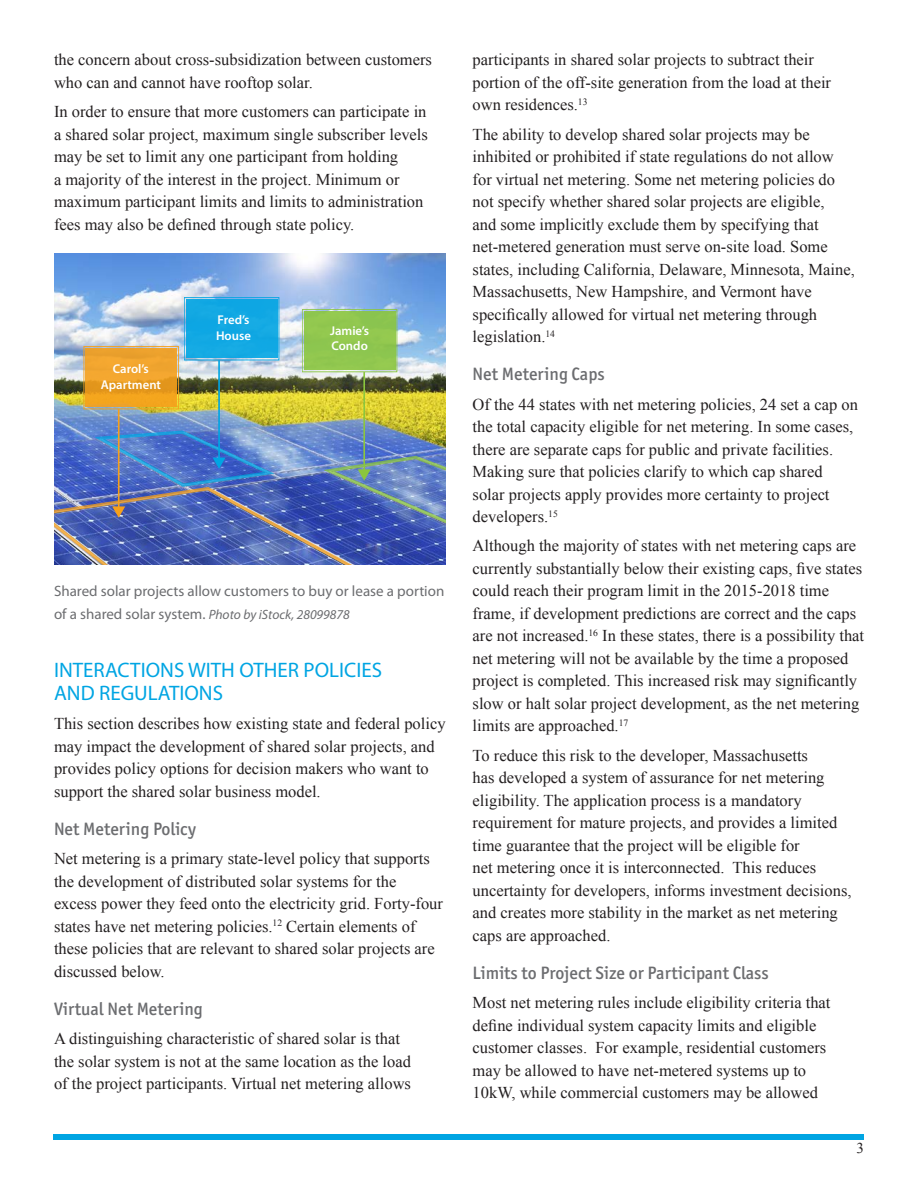
<style>
.page{position:relative;width:918px;height:1188px;background:#fff}
.page>*{position:absolute;margin:0;border:0;box-sizing:border-box;transform-origin:0 0}
.blue_headers{font:21px/22.5px "Myriad Pro";color:#00a5e3}
.t1{font:500 18px "Officina Sans ITC Std";color:#6c6d70}
.body{font:16.5px/22.5px "Times New Roman";color:#231f20}
.t2{font:15px "Myriad Pro";color:#6c6d70}
.t3{font:15px "Times New Roman";color:#231f20}
.t4{font:italic 13.5px "Myriad Pro";color:#6c6d70}
.t5{font:600 12.75px/15.3px "Myriad Pro";color:#fff}
.s1{font-style:normal;font-size:15px}
</style>
<div class="page">
<div style="left:54px;top:1134px;width:810px;height:6px;background:#00a5e3"></div>
<img style="left:54px;top:254px;width:392px;height:176px">
<div style="left:84px;top:346px;width:95px;height:63px;border:1px solid #f6a01b"></div>
<div style="left:86px;top:348px;width:91px;height:59px;background:linear-gradient(to right,#efa228,#eda126)"></div>
<hr style="left:118px;top:409px;width:2px;height:99px;background:#f6a01b">
<div style="left:184px;top:297px;width:95px;height:63px;border:1px solid #00a5e3"></div>
<div style="left:186px;top:299px;width:91px;height:59px;background:#12a8e3"></div>
<hr style="left:218px;top:360px;width:2px;height:99px;background:#00a5e3">
<div style="left:302px;top:309px;width:95px;height:63px;border:1px solid #8bc63e"></div>
<div style="left:304px;top:311px;width:91px;height:59px;background:#90c74f"></div>
<hr style="left:363px;top:372px;width:2px;height:99px;background:#8bc63e">
<img style="left:54px;top:430px;width:392px;height:135px">
<p class="body" style="left:54px;top:48px;width:380px">the concern about cross-subsidization between customers who can and cannot have rooftop solar.</p>
<p class="body" style="left:54px;top:100px;width:375px">In order to ensure that more customers can participate in a shared solar project, maximum single subscriber levels may be set to limit any one participant from holding<br>a majority of the interest in the project. Minimum or maximum participant limits and limits to administration fees may also be defined through state policy.</p>
<p class="t5" style="left:101px;top:361px;width:62px;text-align:center">Carol’s<br>Apartment</p>
<p class="t5" style="left:216px;top:312px;width:36px">Fred’s<br>House</p>
<p class="t5" style="left:330px;top:323px;width:41px">Jamie’s<br>Condo</p>
<p class="t2" style="left:54px;top:582px;width:392px">Shared solar projects allow customers to buy or lease a portion</p>
<p class="t4" style="left:54px;top:606px;width:297px"><span class="s1">of a shared solar system.</span> Photo by iStock, 28099878</p>
<p class="blue_headers" style="left:54px;top:659px;width:330px">INTERACTIONS WITH OTHER POLICIES<br>AND REGULATIONS</p>
<p class="body" style="left:54px;top:712px;width:393px">This section describes how existing state and federal policy may impact the development of shared solar projects, and provides policy options for decision makers who want to support the shared solar business model.</p>
<h3 class="t1" style="left:54px;top:818px;width:143px">Net Metering Policy</h3>
<p class="body" style="left:54px;top:847px;width:391px">Net metering is a primary state-level policy that supports the development of distributed solar systems for the excess power they feed onto the electricity grid. Forty-four states have net metering policies.<sup>12</sup> Certain elements of these policies that are relevant to shared solar projects are discussed below.</p>
<h3 class="t1" style="left:54px;top:998px;width:150px">Virtual Net Metering</h3>
<p class="body" style="left:54px;top:1027px;width:359px">A distinguishing characteristic of shared solar is that the solar system is not at the same location as the load of the project participants. Virtual net metering allows</p>
<p class="body" style="left:473px;top:48px;width:360px">participants in shared solar projects to subtract their portion of the off-site generation from the load at their own residences.<sup>13</sup></p>
<p class="body" style="left:473px;top:123px;width:384px">The ability to develop shared solar projects may be inhibited or prohibited if state regulations do not allow for virtual net metering. Some net metering policies do not specify whether shared solar projects are eligible,<br>and some implicitly exclude them by specifying that net-metered generation must serve on-site load. Some states, including California, Delaware, Minnesota, Maine, Massachusetts, New Hampshire, and Vermont have specifically allowed for virtual net metering through legislation.<sup>14</sup></p>
<h3 class="t1" style="left:473px;top:364px;width:134px">Net Metering Caps</h3>
<p class="body" style="left:473px;top:393px;width:387px">Of the 44 states with net metering policies, 24 set a cap on the total capacity eligible for net metering. In some cases, there are separate caps for public and private facilities.<br>Making sure that policies clarify to which cap shared solar projects apply provides more certainty to project developers.<sup>15</sup></p>
<p class="body" style="left:473px;top:534px;width:393px">Although the majority of states with net metering caps are currently substantially below their existing caps, five states could reach their program limit in the 2015-2018 time frame, if development predictions are correct and the caps are not increased.<sup>16</sup> In these states, there is a possibility that net metering will not be available by the time a proposed project is completed. This increased risk may significantly slow or halt solar project development, as the net metering limits are approached.<sup>17</sup></p>
<p class="body" style="left:473px;top:744px;width:380px">To reduce this risk to the developer, Massachusetts<br>has developed a system of assurance for net metering eligibility. The application process is a mandatory requirement for mature projects, and provides a limited time guarantee that the project will be eligible for<br>net metering once it is interconnected. This reduces uncertainty for developers, informs investment decisions, and creates more stability in the market as net metering caps are approached.</p>
<h3 class="t1" style="left:473px;top:962px;width:298px">Limits to Project Size or Participant Class</h3>
<p class="body" style="left:473px;top:991px;width:359px">Most net metering rules include eligibility criteria that define individual system capacity limits and eligible customer classes. For example, residential customers may be allowed to have net-metered systems up to 10kW, while commercial customers may be allowed</p>
<p class="t3" style="left:857px;top:1138px;width:9px">3</p>
</div>
